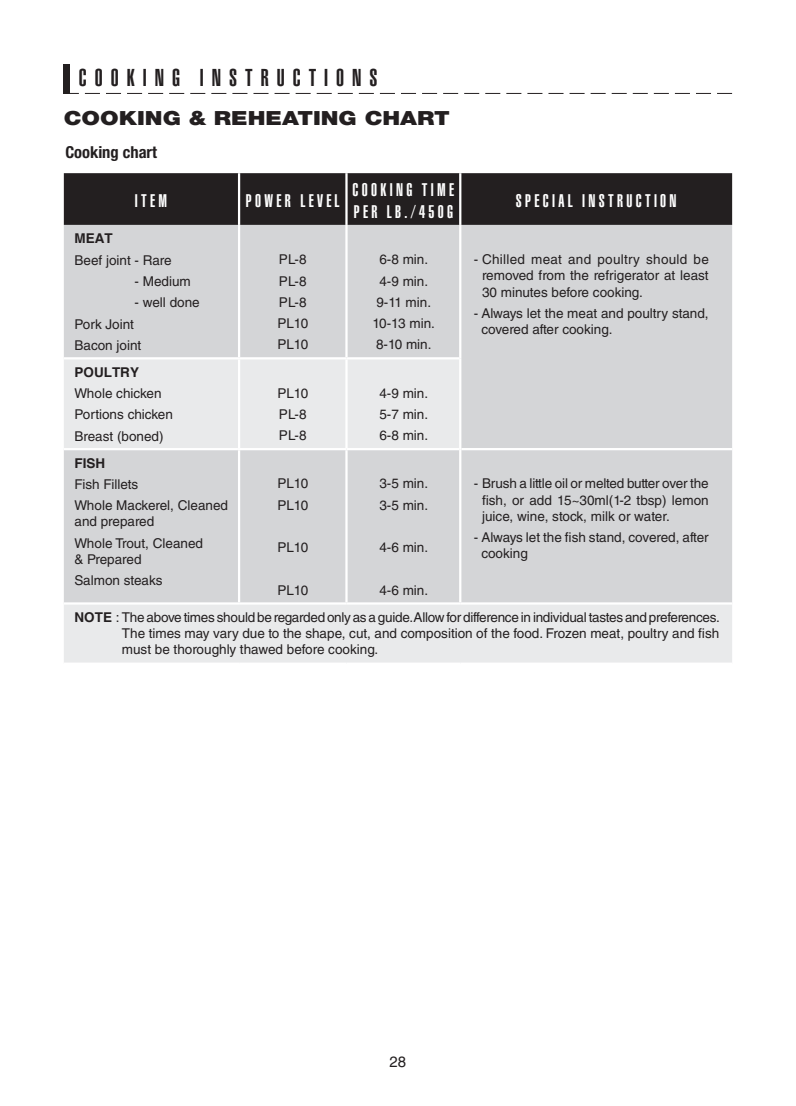
<style>
.page{position:relative;width:796px;height:1106px;background:#fff}
.page>*{position:absolute;margin:0;border:0;box-sizing:border-box;transform-origin:0 0}
.Headline_16pt{font:900 extra-condensed 24px "Helvetica";letter-spacing:.33em;color:#231f20}
.t1{font:900 19.5px "Helvetica Neue LT Std";color:#231f20;scale:1.2 1}
.t2{font:900 extra-condensed 18px "Helvetica";letter-spacing:.185em;color:#fff}
.Hel_CB_11pt{font:700 condensed 16.5px "Helvetica Neue LT Std";color:#231f20}
.t3{font:15px "Helvetica LT Std";color:#231f20}
.Tabletext{font:13.5px/16.2px "Helvetica LT Std";color:#231f20}
.Tabletext-2{font:700 13.5px "Helvetica";color:#231f20}
.s1{font-family:"Helvetica";font-weight:700}
</style>
<div class="page">
<div style="left:64px;top:173px;width:667px;height:52px;background:#231f20"></div>
<div style="left:64px;top:225px;width:667px;height:133px;background:#d4d5d7"></div>
<svg style="left:64px;top:358px;width:667px;height:304px;background:#dbdcde"></svg>
<hr style="left:238px;top:173px;width:2px;height:52px;background:#fff">
<hr style="left:238px;top:225px;width:2px;height:132px;background:#fff">
<hr style="left:345px;top:225px;width:2px;height:132px;background:#fff">
<hr style="left:238px;top:359px;width:2px;height:89px;background:#fff">
<hr style="left:345px;top:359px;width:2px;height:89px;background:#fff">
<hr style="left:238px;top:450px;width:2px;height:152px;background:#fff">
<hr style="left:345px;top:450px;width:2px;height:152px;background:#fff">
<hr style="left:64px;top:357px;width:175px;height:2px;background:#fff">
<hr style="left:239px;top:357px;width:107px;height:2px;background:#fff">
<hr style="left:346px;top:357px;width:113px;height:2px;background:#fff">
<hr style="left:238px;top:448px;width:108px;height:2px;background:#fff">
<hr style="left:346px;top:448px;width:113px;height:2px;background:#fff">
<hr style="left:461px;top:448px;width:270px;height:2px;background:#fff">
<hr style="left:239px;top:602px;width:107px;height:2px;background:#fff">
<hr style="left:346px;top:602px;width:114px;height:2px;background:#fff">
<hr style="left:460px;top:602px;width:271px;height:2px;background:#fff">
<hr style="left:64px;top:448px;width:174px;height:2px;background:#fff">
<hr style="left:345px;top:173px;width:2px;height:52px;background:#fff">
<hr style="left:459px;top:173px;width:2px;height:52px;background:#fff">
<hr style="left:459px;top:225px;width:2px;height:133px;background:#fff">
<hr style="left:459px;top:358px;width:2px;height:91px;background:#fff">
<hr style="left:459px;top:449px;width:2px;height:153px;background:#fff">
<hr style="left:64px;top:602px;width:175px;height:2px;background:#fff">
<div style="left:64px;top:64px;width:6px;height:30px;background:#231f20"></div>
<svg style="left:70px;top:93px;width:661px;height:1px"></svg>
<p class="Headline_16pt" style="left:79px;top:64px;width:300px">COOKING INSTRUCTIONS</p>
<p class="t1" style="left:64px;top:106px;width:323px">COOKING &amp; REHEATING CHART</p>
<p class="Hel_CB_11pt" style="left:65px;top:142px;width:93px">Cooking chart</p>
<p class="t2" style="left:135px;top:190px;width:34px">ITEM</p>
<p class="t2" style="left:246px;top:190px;width:95px">POWER LEVEL</p>
<p class="Tabletext-2" style="left:74px;top:230px;width:40px">MEAT</p>
<p class="Tabletext" style="left:74px;top:252px;width:99px">Beef joint - Rare</p>
<p class="Tabletext" style="left:134px;top:273px;width:58px">- Medium</p>
<p class="Tabletext" style="left:134px;top:294px;width:67px">- well done</p>
<p class="Tabletext" style="left:74px;top:316px;width:61px">Pork Joint</p>
<p class="Tabletext" style="left:74px;top:337px;width:68px">Bacon joint</p>
<p class="Tabletext-2" style="left:74px;top:364px;width:66px">POULTRY</p>
<p class="Tabletext" style="left:74px;top:385px;width:88px">Whole chicken</p>
<p class="Tabletext" style="left:74px;top:406px;width:100px">Portions chicken</p>
<p class="Tabletext" style="left:74px;top:428px;width:91px">Breast (boned)</p>
<p class="Tabletext-2" style="left:74px;top:454px;width:32px">FISH</p>
<p class="Tabletext" style="left:74px;top:476px;width:65px">Fish Fillets</p>
<p class="Tabletext" style="left:74px;top:497px;width:155px">Whole Mackerel, Cleaned and prepared</p>
<p class="Tabletext" style="left:74px;top:535px;width:130px">Whole Trout, Cleaned &amp; Prepared</p>
<p class="Tabletext" style="left:74px;top:572px;width:90px">Salmon steaks</p>
<p class="Tabletext" style="left:279px;top:251px;width:29px">PL-8</p>
<p class="Tabletext" style="left:279px;top:273px;width:29px">PL-8</p>
<p class="Tabletext" style="left:279px;top:294px;width:29px">PL-8</p>
<p class="Tabletext" style="left:277px;top:315px;width:32px">PL10</p>
<p class="Tabletext" style="left:277px;top:336px;width:32px">PL10</p>
<p class="Tabletext" style="left:277px;top:385px;width:32px">PL10</p>
<p class="Tabletext" style="left:279px;top:406px;width:29px">PL-8</p>
<p class="Tabletext" style="left:279px;top:427px;width:29px">PL-8</p>
<p class="Tabletext" style="left:277px;top:475px;width:32px">PL10</p>
<p class="Tabletext" style="left:277px;top:497px;width:32px">PL10</p>
<p class="Tabletext" style="left:277px;top:539px;width:32px">PL10</p>
<p class="Tabletext" style="left:277px;top:582px;width:32px">PL10</p>
<p class="t2" style="left:352px;top:179px;width:103px">COOKING TIME</p>
<p class="t2" style="left:353px;top:201px;width:101px">PER LB./450G</p>
<p class="Tabletext" style="left:379px;top:251px;width:50px">6-8 min.</p>
<p class="Tabletext" style="left:379px;top:273px;width:50px">4-9 min.</p>
<p class="Tabletext" style="left:376px;top:294px;width:56px">9-11 min.</p>
<p class="Tabletext" style="left:372px;top:315px;width:64px">10-13 min.</p>
<p class="Tabletext" style="left:376px;top:336px;width:57px">8-10 min.</p>
<p class="Tabletext" style="left:379px;top:385px;width:50px">4-9 min.</p>
<p class="Tabletext" style="left:379px;top:406px;width:50px">5-7 min.</p>
<p class="Tabletext" style="left:379px;top:427px;width:50px">6-8 min.</p>
<p class="Tabletext" style="left:379px;top:475px;width:50px">3-5 min.</p>
<p class="Tabletext" style="left:379px;top:497px;width:50px">3-5 min.</p>
<p class="Tabletext" style="left:379px;top:539px;width:50px">4-6 min.</p>
<p class="Tabletext" style="left:379px;top:582px;width:50px">4-6 min.</p>
<p class="t2" style="left:515px;top:190px;width:162px">SPECIAL INSTRUCTION</p>
<p class="Tabletext" style="left:482px;top:251px;width:228px;text-align:justify;text-indent:-8px">- Chilled meat and poultry should be removed from the refrigerator at least 30 minutes before cooking.</p>
<p class="Tabletext" style="left:481px;top:305px;width:229px;text-indent:-8px">- Always let the meat and poultry stand, covered after cooking.</p>
<p class="Tabletext" style="left:482px;top:475px;width:228px;text-align:justify;text-indent:-8px">- Brush a little oil or melted butter over the fish, or add 15~30ml(1-2 tbsp) lemon juice, wine, stock, milk or water.</p>
<p class="Tabletext" style="left:481px;top:529px;width:229px;text-indent:-8px">- Always let the fish stand, covered, after cooking</p>
<p class="Tabletext" style="left:122px;top:609px;width:599px;text-align:justify;text-indent:-47px"><span class="s1">NOTE</span> : The above times should be regarded only as a guide. Allow for difference in individual tastes and preferences.<br>The times may vary due to the shape, cut, and composition of the food. Frozen meat, poultry and fish must be thoroughly thawed before cooking.</p>
<p class="t3" style="left:389px;top:1053px;width:18px">28</p>
</div>
